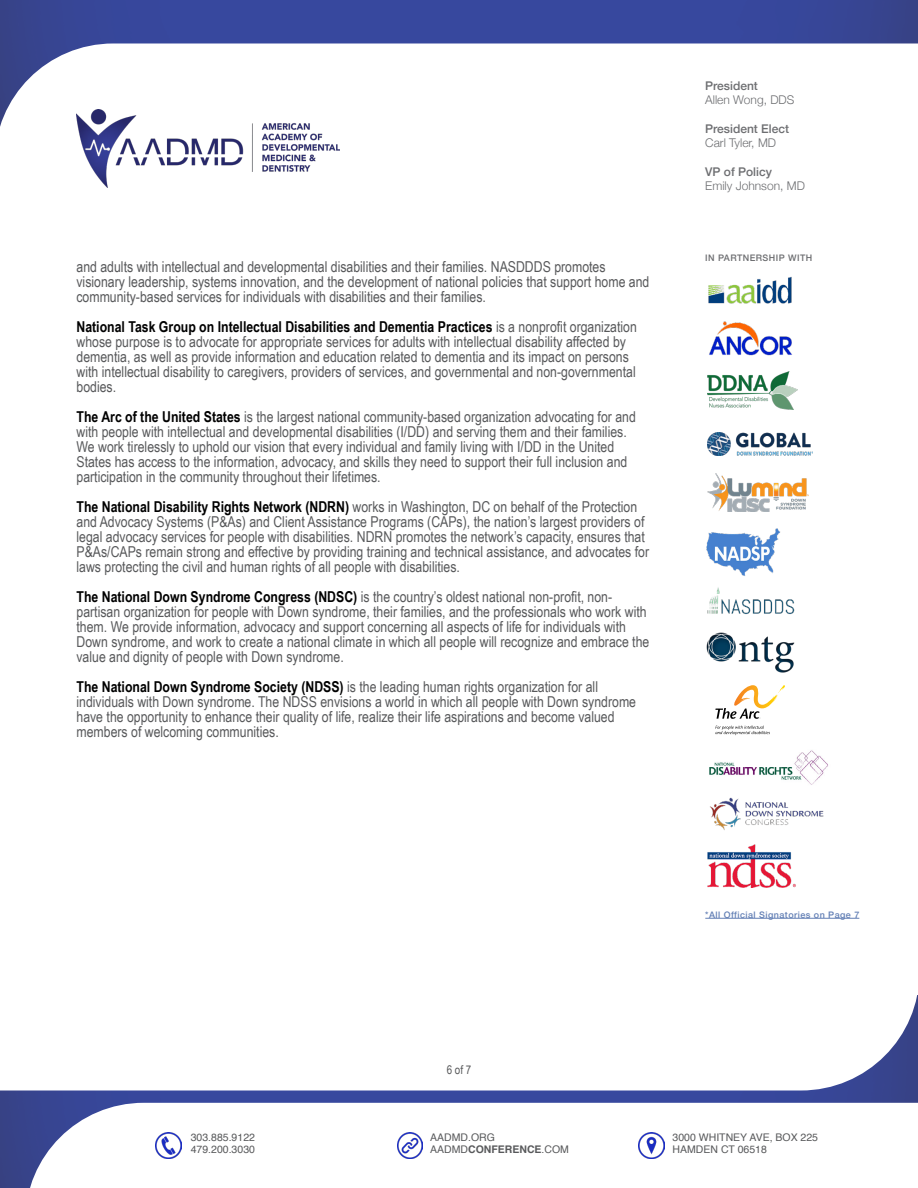
<style>
.page{position:relative;width:918px;height:1188px;background:#fff}
.page>*{position:absolute;margin:0;border:0;box-sizing:border-box;transform-origin:0 0}
.t1{font:15px/15px "Arial Narrow";color:#58595b}
.t2{font:300 12px "Helvetica Neue";color:#6d6e71}
.t3{font:500 12px "Helvetica Neue";color:#6d6e71}
.t4{font:12px "Arial Narrow";color:#58595b}
.t5{font:10.5px/12.6px "Helvetica";color:#58595b}
.t6{font:500 9px "Helvetica Neue";letter-spacing:.05em;color:#627fb5}
.t7{font:500 9px "Helvetica Neue";letter-spacing:.05em;color:#6d6e71}
.s1{font-weight:700;color:#000}
.s2{font-weight:700}
</style>
<div class="page">
<img style="left:0;top:0;width:918px;height:44px">
<svg style="left:0;top:44px;width:798px;height:366px"></svg>
<img style="left:0;top:1090px;width:918px;height:98px">
<svg style="left:705px;top:735px;width:213px;height:355px"></svg>
<svg style="left:25px;top:1103px;width:893px;height:85px"></svg>
<img style="left:76px;top:110px;width:264px;height:78px">
<img style="left:155px;top:1133px;width:26px;height:25px">
<img style="left:397px;top:1133px;width:26px;height:25px">
<img style="left:639px;top:1133px;width:26px;height:25px">
<img style="left:705px;top:317px;width:90px;height:46px">
<img style="left:707px;top:587px;width:88px;height:27px">
<img style="left:706px;top:528px;width:74px;height:48px">
<img style="left:707px;top:372px;width:90px;height:37px">
<img style="left:705px;top:750px;width:129px;height:36px">
<img style="left:705px;top:275px;width:90px;height:32px">
<img style="left:706px;top:632px;width:89px;height:41px">
<img style="left:707px;top:844px;width:90px;height:43px">
<img style="left:707px;top:432px;width:105px;height:24px">
<img style="left:707px;top:473px;width:101px;height:38px">
<svg style="left:715px;top:685px;width:70px;height:50px"></svg>
<img style="left:707px;top:795px;width:119px;height:38px">
<hr style="left:705px;top:918px;width:154px;height:1px;background:#627fb5">
<p class="t1" style="left:76px;top:259px;width:574px">and adults with intellectual and developmental disabilities and their families. NASDDDS promotes visionary leadership, systems innovation, and the development of national policies that support home and community-based services for individuals with disabilities and their families.</p>
<p class="t1" style="left:76px;top:319px;width:562px"><span class="s1">National Task Group on Intellectual Disabilities and Dementia Practices</span> is a nonprofit organization whose purpose is to advocate for appropriate services for adults with intellectual disability affected by dementia, as well as provide information and education related to dementia and its impact on persons with intellectual disability to caregivers, providers of services, and governmental and non-governmental bodies.</p>
<p class="t1" style="left:76px;top:409px;width:561px"><span class="s1">The Arc of the United States</span> is the largest national community-based organization advocating for and with people with intellectual and developmental disabilities (I/DD) and serving them and their families.<br>We work tirelessly to uphold our vision that every individual and family living with I/DD in the United States has access to the information, advocacy, and skills they need to support their full inclusion and participation in the community throughout their lifetimes.</p>
<p class="t1" style="left:76px;top:499px;width:574px"><span class="s1">The National Disability Rights Network (NDRN)</span> works in Washington, DC on behalf of the Protection and Advocacy Systems (P&amp;As) and Client Assistance Programs (CAPs), the nation’s largest providers of legal advocacy services for people with disabilities. NDRN promotes the network’s capacity, ensures that P&amp;As/CAPs remain strong and effective by providing training and technical assistance, and advocates for laws protecting the civil and human rights of all people with disabilities.</p>
<p class="t1" style="left:76px;top:589px;width:574px"><span class="s1">The National Down Syndrome Congress (NDSC)</span> is the country’s oldest national non-profit, non&shy;partisan organization for people with Down syndrome, their families, and the professionals who work with them. We provide information, advocacy and support concerning all aspects of life for individuals with Down syndrome, and work to create a national climate in which all people will recognize and embrace the value and dignity of people with Down syndrome.</p>
<p class="t1" style="left:76px;top:679px;width:561px"><span class="s1">The National Down Syndrome Society (NDSS)</span> is the leading human rights organization for all individuals with Down syndrome. The NDSS envisions a world in which all people with Down syndrome have the opportunity to enhance their quality of life, realize their life aspirations and become valued members of welcoming communities.</p>
<p class="t3" style="left:705px;top:76px;width:54px">President</p>
<p class="t2" style="left:705px;top:90px;width:91px">Allen Wong, DDS</p>
<p class="t3" style="left:705px;top:119px;width:85px">President Elect</p>
<p class="t2" style="left:705px;top:133px;width:72px">Carl Tyler, MD</p>
<p class="t3" style="left:705px;top:162px;width:68px">VP of Policy</p>
<p class="t2" style="left:705px;top:177px;width:101px">Emily Johnson, MD</p>
<p class="t7" style="left:705px;top:250px;width:109px">IN PARTNERSHIP WITH</p>
<p class="t4" style="left:447px;top:1061px;width:26px">6 of 7</p>
<p class="t6" style="left:705px;top:907px;width:156px">*All Official Signatories on Page 7</p>
<p class="t5" style="left:191px;top:1131px;width:66px">303.885.9122<br>479.200.3030</p>
<p class="t5" style="left:430px;top:1131px;width:140px">AADMD.ORG<br>AADMD<span class="s2">CONFERENCE</span>.COM</p>
<p class="t5" style="left:673px;top:1131px;width:147px">3000 WHITNEY AVE, BOX 225<br>HAMDEN CT 06518</p>
</div>
